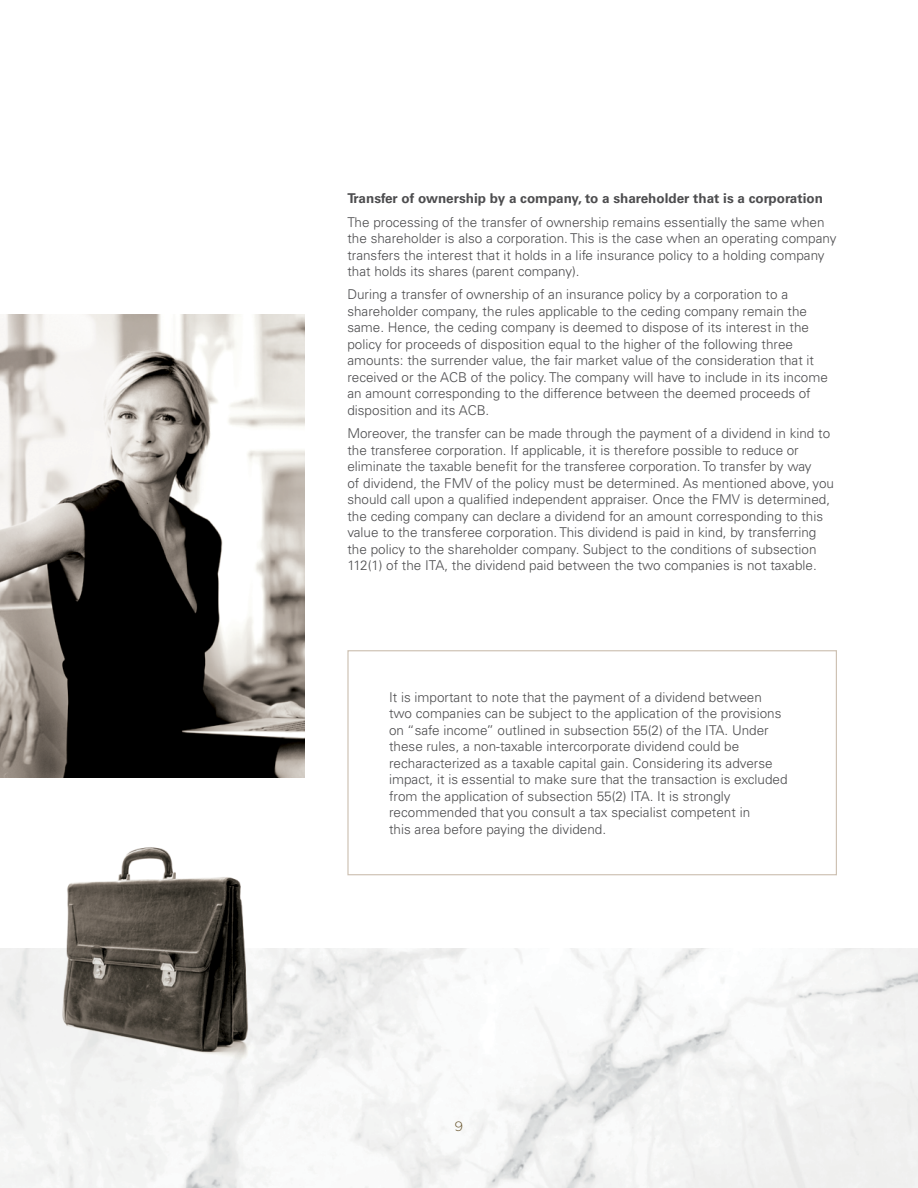
<style>
.page{position:relative;width:918px;height:1188px;background:#fff}
.page>*{position:absolute;margin:0;border:0;box-sizing:border-box;transform-origin:0 0}
.t1{font:300 13.5px/16.5px "Univers LT Pro 45";color:#4d4d4f}
.t2{font:700 13.5px "Univers LT Pro 65";color:#4d4d4f}
.t3{font:300 13.5px "Gotham";color:#69552c}
</style>
<div class="page">
<img style="left:0;top:314px;width:304px;height:464px">
<div style="left:347px;top:650px;width:490px;height:225px;border:1px solid #cec2b4"></div>
<img style="left:0;top:948px;width:918px;height:240px">
<img style="left:50px;top:847px;width:238px;height:229px">
<p class="t2" style="left:347px;top:189px;width:477px">Transfer of ownership by a company, to a shareholder that is a corporation</p>
<p class="t1" style="left:347px;top:213px;width:491px">The processing of the transfer of ownership remains essentially the same when the shareholder is also a corporation. This is the case when an operating company transfers the interest that it holds in a life insurance policy to a holding company that holds its shares (parent company).</p>
<p class="t1" style="left:347px;top:286px;width:482px">During a transfer of ownership of an insurance policy by a corporation to a shareholder company, the rules applicable to the ceding company remain the same. Hence, the ceding company is deemed to dispose of its interest in the policy for proceeds of disposition equal to the higher of the following three amounts: the surrender value, the fair market value of the consideration that it received or the ACB of the policy. The company will have to include in its income an amount corresponding to the difference between the deemed proceeds of disposition and its ACB.</p>
<p class="t1" style="left:347px;top:425px;width:488px">Moreover, the transfer can be made through the payment of a dividend in kind to the transferee corporation. If applicable, it is therefore possible to reduce or eliminate the taxable benefit for the transferee corporation. To transfer by way<br>of dividend, the FMV of the policy must be determined. As mentioned above, you should call upon a qualified independent appraiser. Once the FMV is determined, the ceding company can declare a dividend for an amount corresponding to this value to the transferee corporation. This dividend is paid in kind, by transferring the policy to the shareholder company. Subject to the conditions of subsection 112(1) of the ITA, the dividend paid between the two companies is not taxable.</p>
<p class="t1" style="left:389px;top:688px;width:400px">It is important to note that the payment of a dividend between two companies can be subject to the application of the provisions on “safe income” outlined in subsection 55(2) of the ITA. Under these rules, a non-taxable intercorporate dividend could be recharacterized as a taxable capital gain. Considering its adverse impact, it is essential to make sure that the transaction is excluded from the application of subsection 55(2) ITA. It is strongly recommended that you consult a tax specialist competent in<br>this area before paying the dividend.</p>
<p class="t3" style="left:455px;top:1118px;width:10px">9</p>
</div>
